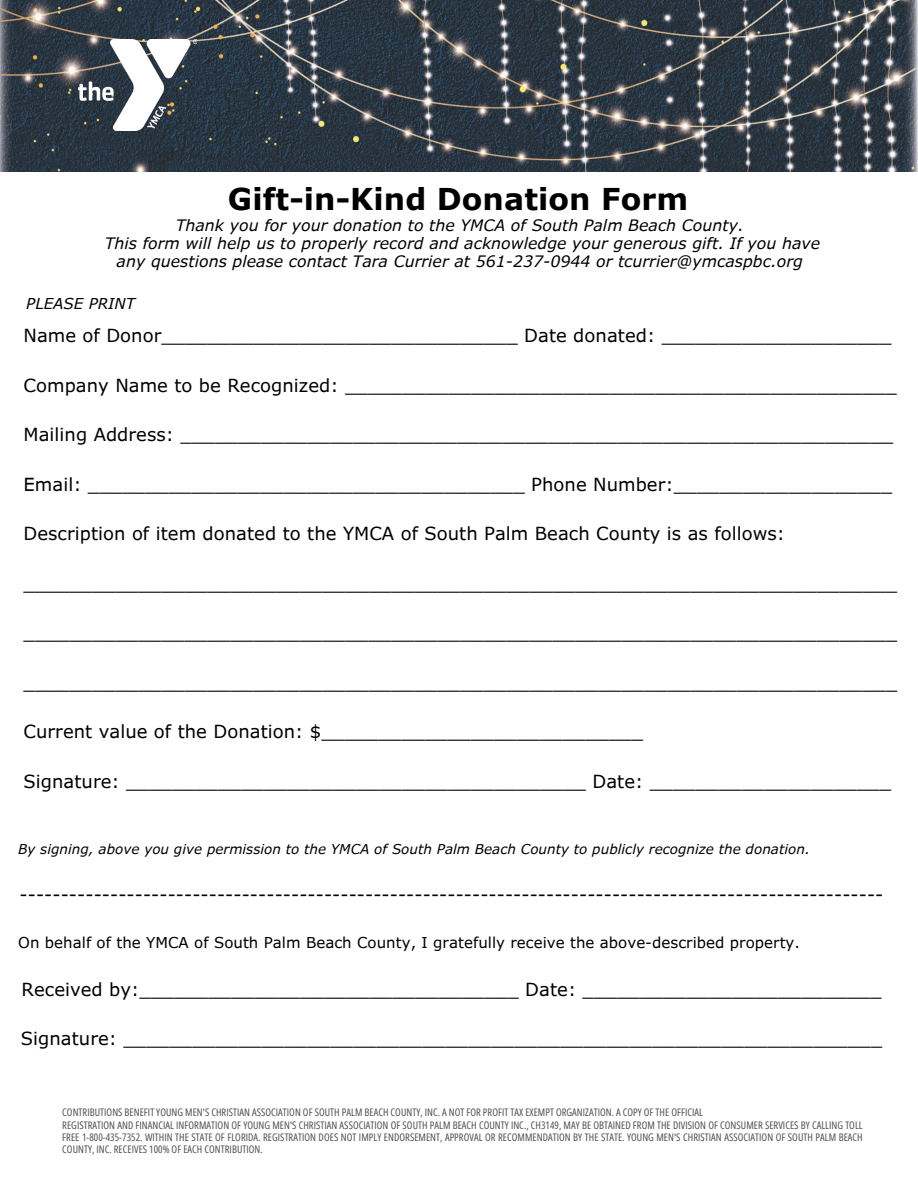
<style>
.page{position:relative;width:918px;height:1188px;background:#fff}
.page>*{position:absolute;margin:0;border:0;box-sizing:border-box;transform-origin:0 0}
.t1{font:700 30px "Verdana Pro";letter-spacing:.005em;color:#000}
.t2{font:18px "Verdana Pro";letter-spacing:.005em;color:#000}
.t3{font:italic 15.75px/18px "Verdana Pro";letter-spacing:.005em;color:#000;text-align:center}
.t4{font:15px "Verdana Pro";letter-spacing:.005em;color:#000}
.t5{font:italic 15px "Verdana Pro";letter-spacing:.005em;color:#000}
.t6{font:italic 13.5px "Verdana Pro";letter-spacing:.005em;color:#000}
.t7{font:10.5px/12.3px "Open Sans Condensed";letter-spacing:.005em;color:#4e4e4e;text-align:justify}
</style>
<div class="page">
<img style="left:0;top:0;width:918px;height:172px">
<img style="left:78px;top:40px;width:118px;height:91px">
<h1 class="t1" style="left:228px;top:180px;width:462px">Gift-in-Kind Donation Form</h1>
<h4 class="t3" style="left:105px;top:215px;width:717px">Thank you for your donation to the YMCA of South Palm Beach County.<br>This form will help us to properly record and acknowledge your generous gift. If you have any questions please contact Tara Currier at 561-237-0944 or tcurrier@ymcaspbc.org</h4>
<h3 class="t5" style="left:26px;top:294px;width:110px">PLEASE PRINT</h3>
<h2 class="t2" style="left:24px;top:324px;width:870px">Name of Donor_______________________________ Date donated: ____________________</h2>
<h2 class="t2" style="left:24px;top:374px;width:875px">Company Name to be Recognized: ________________________________________________</h2>
<h2 class="t2" style="left:24px;top:423px;width:871px">Mailing Address: ______________________________________________________________</h2>
<h2 class="t2" style="left:24px;top:473px;width:870px">Email: ______________________________________ Phone Number:___________________</h2>
<h2 class="t2" style="left:24px;top:522px;width:763px">Description of item donated to the YMCA of South Palm Beach County is as follows:</h2>
<h2 class="t2" style="left:24px;top:572px;width:875px">____________________________________________________________________________</h2>
<h2 class="t2" style="left:24px;top:621px;width:875px">____________________________________________________________________________</h2>
<h2 class="t2" style="left:24px;top:671px;width:875px">____________________________________________________________________________</h2>
<h2 class="t2" style="left:24px;top:720px;width:621px">Current value of the Donation: $____________________________</h2>
<h2 class="t2" style="left:24px;top:770px;width:869px">Signature: ________________________________________ Date: _____________________</h2>
<h5 class="t6" style="left:18px;top:840px;width:793px">By signing, above you give permission to the YMCA of South Palm Beach County to publicly recognize the donation.</h5>
<h2 class="t2" style="left:20px;top:883px;width:865px">---------------------------------------------------------------------------------------------------------</h2>
<h4 class="t4" style="left:18px;top:933px;width:783px">On behalf of the YMCA of South Palm Beach County, I gratefully receive the above-described property.</h4>
<h2 class="t2" style="left:22px;top:978px;width:861px">Received by:_________________________________ Date: __________________________</h2>
<h2 class="t2" style="left:21px;top:1027px;width:863px">Signature: __________________________________________________________________</h2>
<p class="t7" style="left:62px;top:1106px;width:642px">CONTRIBUTIONS BENEFIT YOUNG MEN'S CHRISTIAN ASSOCIATION OF SOUTH PALM BEACH COUNTY, INC. A NOT FOR PROFIT TAX EXEMPT ORGANIZATION. A COPY OF THE OFFICIAL</p>
<p class="t7" style="left:62px;top:1118px;width:802px">REGISTRATION AND FINANCIAL INFORMATION OF YOUNG MEN'S CHRISTIAN ASSOCIATION OF SOUTH PALM BEACH COUNTY INC., CH3149, MAY BE OBTAINED FROM THE DIVISION OF CONSUMER SERVICES BY CALLING TOLL FREE 1-800-435-7352. WITHIN THE STATE OF FLORIDA. REGISTRATION DOES NOT IMPLY ENDORSEMENT, APPROVAL OR RECOMMENDATION BY THE STATE. YOUNG MEN'S CHRISTIAN ASSOCIATION OF SOUTH PALM BEACH COUNTY, INC. RECEIVES 100% OF EACH CONTRIBUTION.</p>
</div>
